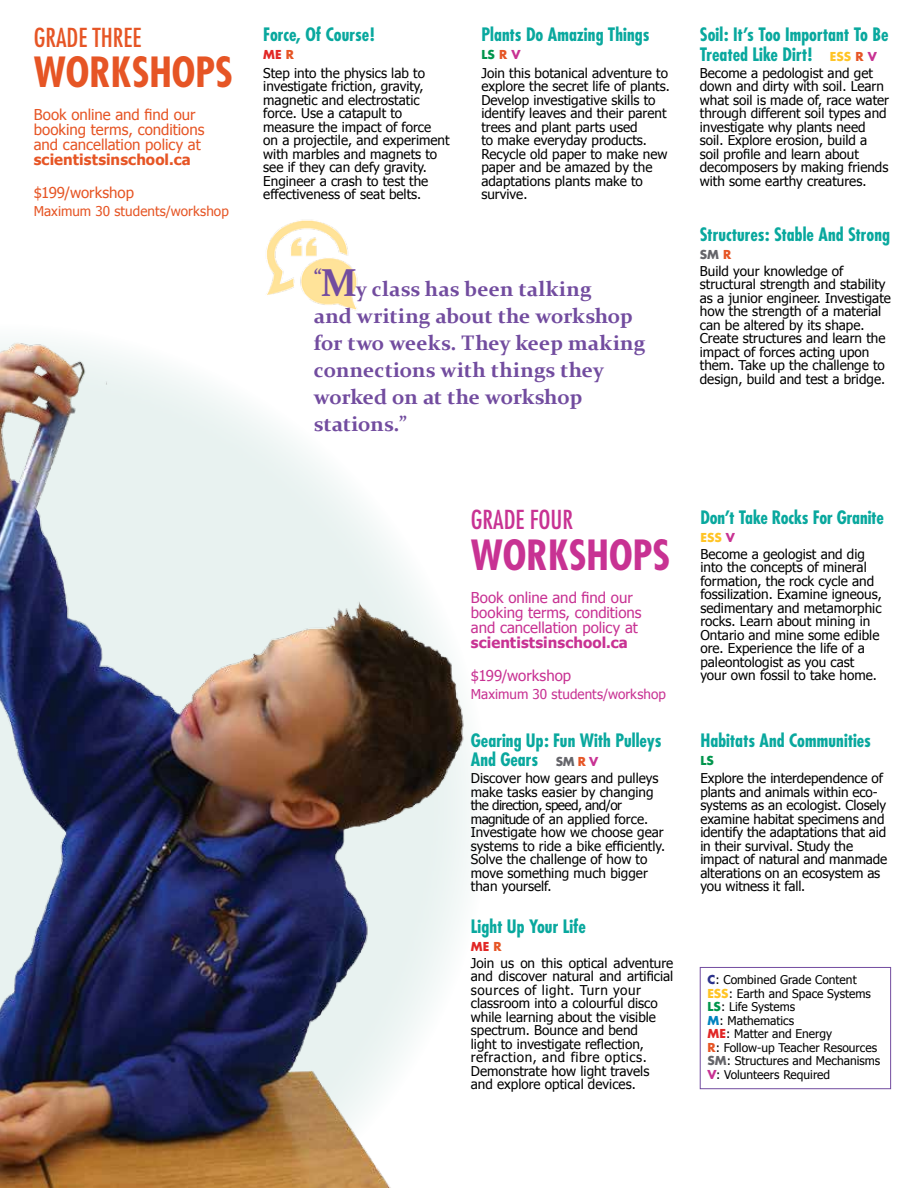
<style>
.page{position:relative;width:918px;height:1188px;background:#fff}
.page>*{position:absolute;margin:0;border:0;box-sizing:border-box;transform-origin:0 0}
.t1{font:700 condensed 40.5px "Futura";color:#c83293}
.t2{font:700 condensed 40.5px "Futura";color:#e65525}
.t3{font:condensed 25.5px "Futura";color:#e65525}
.t4{font:condensed 25.5px "Futura";color:#c83293}
.t5{font:700 21px/27px "Constantia";color:#724c9f}
.t6{font:700 condensed 18px/19.5px "Futura";color:#09a89e}
.t7{font:15px/15px "Tahoma";color:#c83293}
.t8{font:15px/15px "Tahoma";color:#e65525}
.t9{font:700 15px "Tahoma";letter-spacing:.01em;color:#c83293}
.t10{font:700 15px "Tahoma";letter-spacing:.01em;color:#e65525}
.t11{font:13.5px/13.5px "Tahoma";color:#000}
.t12{font:13.5px "Tahoma";letter-spacing:.005em;color:#c83293}
.t13{font:13.5px "Tahoma";letter-spacing:.005em;color:#e65525}
.t14{font:12px/13.5px "Tahoma";color:#000}
.t15{font:700 12px "Futura";color:#00954c}
.t16{font:700 12px "Futura";color:#e12726}
.t17{font:700 12px "Futura";color:#ffc425}
.t18{font:700 12px "Futura";color:#65656a}
.s1{color:#e65525}
.s2{color:#c83293}
.s3{font-stretch:normal;font-size:12px;color:#ffc425}
.s4{font-stretch:normal;font-size:12px;color:#e65525}
.s5{font-stretch:normal;font-size:12px;color:#c83293}
.s6{font-size:39px}
.s7{font-stretch:normal;font-size:12px;color:#65656a}
.s8{font-family:"Futura";font-weight:700;color:#2b328c}
.s9{font-family:"Futura";font-weight:700;color:#ffc425}
.s10{font-family:"Futura";font-weight:700;color:#00954c}
.s11{font-family:"Futura";font-weight:700;color:#0083bf}
.s12{font-family:"Futura";font-weight:700;color:#e12726}
.s13{font-family:"Futura";font-weight:700;color:#e65525}
.s14{font-family:"Futura";font-weight:700;color:#65656a}
.s15{font-family:"Futura";font-weight:700;color:#c83293}
</style>
<div class="page">
<div style="left:700px;top:967px;width:191px;height:122px;border:1px solid #724c9f"></div>
<img style="left:0;top:341px;width:468px;height:847px">
<img style="left:266px;top:220px;width:92px;height:91px">
<h2 class="t3" style="left:34px;top:22px;width:109px">GRADE THREE</h2>
<h1 class="t2" style="left:34px;top:47px;width:201px">WORKSHOPS</h1>
<p class="t8" style="left:34px;top:107px;width:172px">Book online and find our booking terms, conditions and cancellation policy at</p>
<p class="t10" style="left:34px;top:150px;width:159px">scientistsinschool.ca</p>
<p class="t8" style="left:34px;top:185px;width:102px">$199/workshop</p>
<p class="t13" style="left:34px;top:203px;width:197px">Maximum 30 students/workshop</p>
<h3 class="t6" style="left:263px;top:25px;width:113px">Force, Of Course!</h3>
<p class="t16" style="left:263px;top:47px;width:32px">ME <span class="s1">R</span></p>
<h3 class="t6" style="left:481px;top:25px;width:170px">Plants Do Amazing Things</h3>
<p class="t15" style="left:481px;top:47px;width:41px">LS <span class="s1">R</span> <span class="s2">V</span></p>
<h3 class="t6" style="left:700px;top:25px;width:190px">Soil: It’s Too Important To Be<br>Treated Like Dirt! <span class="s3">ESS</span> <span class="s4">R</span> <span class="s5">V</span></h3>
<p class="t11" style="left:263px;top:65px;width:188px">Step into the physics lab to investigate friction, gravity, magnetic and electrostatic force. Use a catapult to measure the impact of force<br>on a projectile, and experiment with marbles and magnets to see if they can defy gravity.<br>Engineer a crash to test the effectiveness of seat belts.</p>
<p class="t11" style="left:481px;top:65px;width:190px">Join this botanical adventure to explore the secret life of plants.<br>Develop investigative skills to identify leaves and their parent trees and plant parts used<br>to make everyday products.<br>Recycle old paper to make new paper and be amazed by the adaptations plants make to survive.</p>
<p class="t11" style="left:700px;top:65px;width:191px">Become a pedologist and get down and dirty with soil. Learn what soil is made of, race water through different soil types and investigate why plants need soil. Explore erosion, build a soil profile and learn about decomposers by making friends with some earthy creatures.</p>
<h3 class="t6" style="left:700px;top:224px;width:192px">Structures: Stable And Strong</h3>
<p class="t18" style="left:700px;top:246px;width:33px">SM <span class="s1">R</span></p>
<p class="t11" style="left:700px;top:263px;width:193px">Build your knowledge of structural strength and stability as a junior engineer. Investigate how the strength of a material can be altered by its shape.<br>Create structures and learn the impact of forces acting upon them. Take up the challenge to design, build and test a bridge.</p>
<h3 class="t5" style="left:314px;top:274px;width:333px">“<span class="s6">M</span>y class has been talking<br>and writing about the workshop for two weeks. They keep making connections with things they worked on at the workshop stations.”</h3>
<h2 class="t4" style="left:471px;top:505px;width:104px">GRADE FOUR</h2>
<h1 class="t1" style="left:471px;top:530px;width:201px">WORKSHOPS</h1>
<p class="t7" style="left:471px;top:589px;width:172px">Book online and find our booking terms, conditions and cancellation policy at</p>
<p class="t9" style="left:471px;top:632px;width:159px">scientistsinschool.ca</p>
<p class="t7" style="left:471px;top:667px;width:102px">$199/workshop</p>
<p class="t12" style="left:471px;top:685px;width:197px">Maximum 30 students/workshop</p>
<h3 class="t6" style="left:700px;top:507px;width:185px">Don’t Take Rocks For Granite</h3>
<p class="t17" style="left:700px;top:529px;width:36px">ESS <span class="s2">V</span></p>
<p class="t11" style="left:700px;top:546px;width:183px">Become a geologist and dig into the concepts of mineral formation, the rock cycle and fossilization. Examine igneous, sedimentary and metamorphic rocks. Learn about mining in<br>Ontario and mine some edible ore. Experience the life of a paleontologist as you cast your own fossil to take home.</p>
<h3 class="t6" style="left:471px;top:731px;width:192px">Gearing Up: Fun With Pulleys<br>And Gears <span class="s7">SM</span> <span class="s4">R</span> <span class="s5">V</span></h3>
<h3 class="t6" style="left:700px;top:731px;width:172px">Habitats And Communities</h3>
<p class="t15" style="left:700px;top:752px;width:15px">LS</p>
<p class="t11" style="left:471px;top:771px;width:196px">Discover how gears and pulleys make tasks easier by changing the direction, speed, and/or magnitude of an applied force.<br>Investigate how we choose gear systems to ride a bike efficiently.<br>Solve the challenge of how to move something much bigger than yourself.</p>
<p class="t11" style="left:700px;top:771px;width:188px">Explore the interdependence of plants and animals within eco&shy;systems as an ecologist. Closely examine habitat specimens and identify the adaptations that aid in their survival. Study the impact of natural and manmade alterations on an ecosystem as you witness it fall.</p>
<h3 class="t6" style="left:471px;top:916px;width:117px">Light Up Your Life</h3>
<p class="t16" style="left:471px;top:938px;width:32px">ME <span class="s1">R</span></p>
<p class="t11" style="left:471px;top:955px;width:204px">Join us on this optical adventure and discover natural and artificial sources of light. Turn your classroom into a colourful disco while learning about the visible spectrum. Bounce and bend<br>light to investigate reflection, refraction, and fibre optics.<br>Demonstrate how light travels and explore optical devices.</p>
<p class="t14" style="left:707px;top:972px;width:174px"><span class="s8">C</span>: Combined Grade Content<br><span class="s9">ESS</span>: Earth and Space Systems<br><span class="s10">LS</span>: Life Systems<br><span class="s11">M</span>: Mathematics<br><span class="s12">ME</span>: Matter and Energy<br><span class="s13">R</span>: Follow-up Teacher Resources<br><span class="s14">SM</span>: Structures and Mechanisms<br><span class="s15">V</span>: Volunteers Required</p>
</div>
